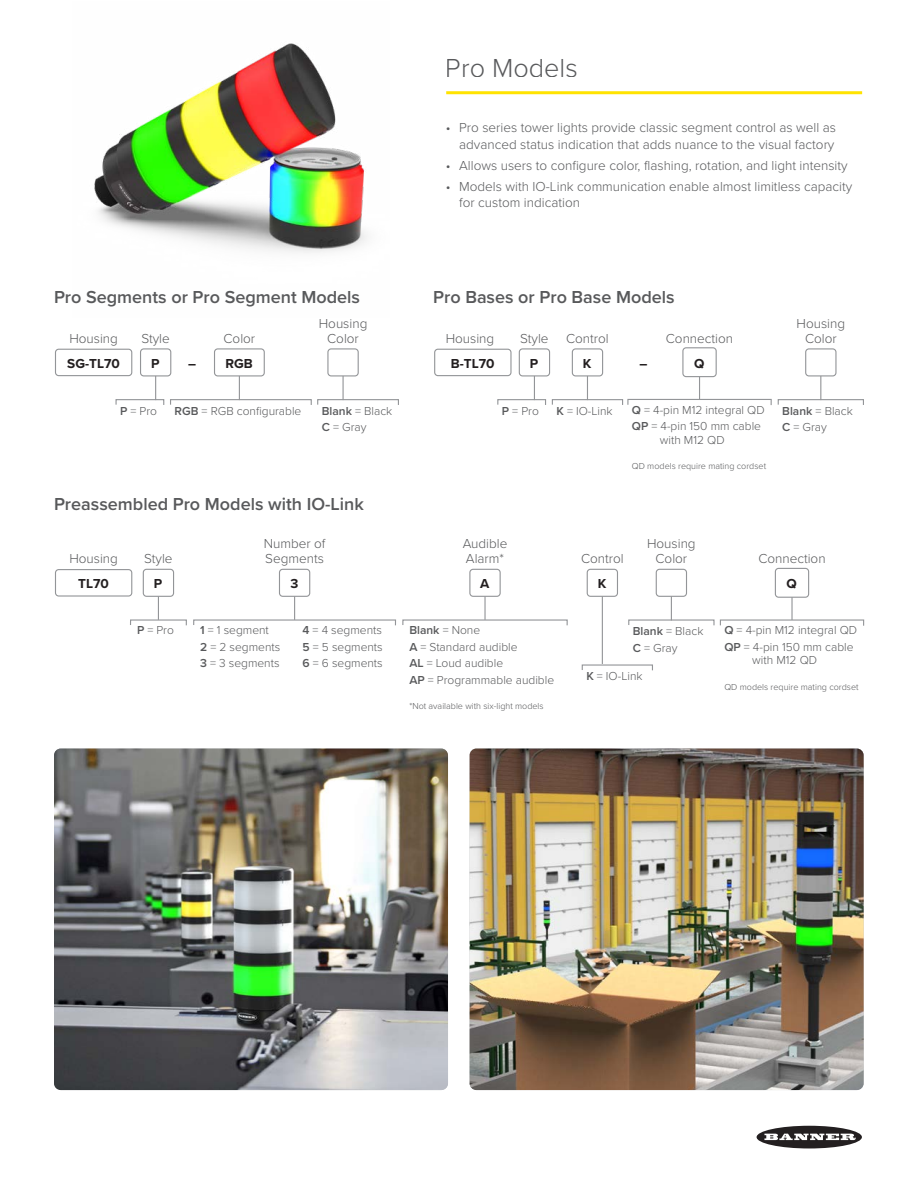
<style>
.page{position:relative;width:918px;height:1188px;background:#fff}
.page>*{position:absolute;margin:0;border:0;box-sizing:border-box;transform-origin:0 0}
.t1{font:300 27px "Proxima Nova";color:#58595b}
.t2{font:600 18px "Proxima Nova";color:#58595b}
.t3{font:300 13.5px/15px "Proxima Nova";color:#58595b}
.t4{font:700 13.5px "Proxima Nova";color:#231f20}
.t5{font:300 12px/16.5px "Proxima Nova";color:#58595b}
.t6{font:300 9px "Proxima Nova";color:#58595b}
.s1{font-weight:600}
</style>
<div class="page">
<div style="left:757px;top:1126px;width:105px;height:22px;background:#231f20;border-radius:50%"></div>
<svg style="left:764px;top:1134px;width:92px;height:6px"></svg>
<img style="left:94px;top:43px;width:273px;height:210px">
<hr style="left:294px;top:579px;width:1px;height:41px;background:#939598">
<hr style="left:484px;top:579px;width:2px;height:41px;background:#939598">
<hr style="left:158px;top:579px;width:1px;height:41px;background:#939598">
<div style="left:193px;top:619px;width:203px;height:7px;border:1px solid #939598"></div>
<div style="left:402px;top:619px;width:166px;height:7px;border:1px solid #939598"></div>
<div style="left:130px;top:619px;width:57px;height:7px;border:1px solid #939598"></div>
<hr style="left:671px;top:584px;width:1px;height:36px;background:#939598">
<hr style="left:602px;top:584px;width:1px;height:80px;background:#939598">
<hr style="left:239px;top:363px;width:1px;height:37px;background:#939598">
<hr style="left:343px;top:363px;width:1px;height:37px;background:#939598">
<hr style="left:820px;top:363px;width:1px;height:37px;background:#939598">
<hr style="left:155px;top:363px;width:1px;height:37px;background:#939598">
<hr style="left:534px;top:363px;width:1px;height:37px;background:#939598">
<hr style="left:587px;top:363px;width:1px;height:37px;background:#939598">
<div style="left:628px;top:619px;width:87px;height:7px;border:1px solid #939598"></div>
<div style="left:582px;top:664px;width:71px;height:7px;border:1px solid #939598"></div>
<div style="left:170px;top:399px;width:142px;height:7px;border:1px solid #939598"></div>
<div style="left:317px;top:399px;width:82px;height:7px;border:1px solid #939598"></div>
<div style="left:778px;top:399px;width:86px;height:7px;border:1px solid #939598"></div>
<div style="left:116px;top:399px;width:48px;height:7px;border:1px solid #939598"></div>
<div style="left:497px;top:399px;width:49px;height:7px;border:1px solid #939598"></div>
<div style="left:552px;top:399px;width:71px;height:7px;border:1px solid #939598"></div>
<div style="left:656px;top:569px;width:31px;height:27px;background:#fff;border-radius:3px"></div>
<div style="left:656px;top:569px;width:31px;height:28px;border:1px solid #939598;border-radius:3px"></div>
<div style="left:587px;top:569px;width:30px;height:27px;background:#fff;border-radius:3px"></div>
<div style="left:587px;top:569px;width:31px;height:28px;border:1px solid #939598;border-radius:3px"></div>
<div style="left:215px;top:349px;width:49px;height:27px;background:#fff;border-radius:3px"></div>
<div style="left:214px;top:348px;width:51px;height:28px;border:1px solid #939598;border-radius:3px"></div>
<div style="left:328px;top:349px;width:30px;height:27px;background:#fff;border-radius:3px"></div>
<div style="left:327px;top:348px;width:32px;height:28px;border:1px solid #939598;border-radius:3px"></div>
<div style="left:806px;top:349px;width:30px;height:27px;background:#fff;border-radius:3px"></div>
<div style="left:805px;top:348px;width:32px;height:28px;border:1px solid #939598;border-radius:3px"></div>
<div style="left:141px;top:349px;width:30px;height:27px;background:#fff;border-radius:3px"></div>
<div style="left:140px;top:348px;width:31px;height:28px;border:1px solid #939598;border-radius:3px"></div>
<div style="left:519px;top:349px;width:31px;height:27px;background:#fff;border-radius:3px"></div>
<div style="left:519px;top:348px;width:31px;height:28px;border:1px solid #939598;border-radius:3px"></div>
<div style="left:572px;top:349px;width:31px;height:27px;background:#fff;border-radius:3px"></div>
<div style="left:572px;top:348px;width:31px;height:28px;border:1px solid #939598;border-radius:3px"></div>
<hr style="left:791px;top:581px;width:2px;height:39px;background:#939598">
<div style="left:720px;top:619px;width:144px;height:7px;border:1px solid #939598"></div>
<div style="left:775px;top:568px;width:34px;height:29px;background:#fff;border-radius:3px"></div>
<div style="left:775px;top:568px;width:34px;height:30px;border:1px solid #939598;border-radius:3px"></div>
<div style="left:55px;top:569px;width:77px;height:28px;border:1px solid #939598;border-radius:3px"></div>
<div style="left:55px;top:349px;width:77px;height:27px;border:1px solid #939598;border-radius:3px"></div>
<div style="left:434px;top:349px;width:78px;height:27px;border:1px solid #939598;border-radius:3px"></div>
<div style="left:279px;top:569px;width:31px;height:27px;background:#fff;border-radius:3px"></div>
<div style="left:279px;top:569px;width:31px;height:28px;border:1px solid #939598;border-radius:3px"></div>
<div style="left:470px;top:569px;width:30px;height:27px;background:#fff;border-radius:3px"></div>
<div style="left:469px;top:569px;width:32px;height:28px;border:1px solid #939598;border-radius:3px"></div>
<div style="left:143px;top:569px;width:31px;height:27px;background:#fff;border-radius:3px"></div>
<div style="left:143px;top:569px;width:31px;height:28px;border:1px solid #939598;border-radius:3px"></div>
<hr style="left:699px;top:361px;width:1px;height:38px;background:#939598">
<div style="left:627px;top:399px;width:145px;height:7px;border:1px solid #939598"></div>
<div style="left:683px;top:348px;width:33px;height:29px;background:#fff;border-radius:3px"></div>
<div style="left:682px;top:347px;width:35px;height:30px;border:1px solid #939598;border-radius:3px"></div>
<hr style="left:446px;top:91px;width:416px;height:3px;background:#ffe300">
<img style="left:54px;top:749px;width:394px;height:341px">
<img style="left:470px;top:749px;width:394px;height:341px">
<h1 class="t1" style="left:446px;top:48px;width:134px">Pro Models</h1>
<p class="t3" style="left:446px;top:119px;width:392px;line-height:16.5px;text-align:right">• Pro series tower lights provide classic segment control as well as advanced status indication that adds nuance to the visual factory</p>
<p class="t3" style="left:446px;top:157px;width:404px">• Allows users to configure color, flashing, rotation, and light intensity</p>
<p class="t3" style="left:459px;top:177px;width:395px;line-height:16.5px;text-indent:-14px">• Models with IO-Link communication enable almost limitless capacity for custom indication</p>
<h2 class="t2" style="left:54px;top:284px;width:308px">Pro Segments or Pro Segment Models</h2>
<h2 class="t2" style="left:433px;top:284px;width:243px">Pro Bases or Pro Base Models</h2>
<p class="t3" style="left:319px;top:315px;width:50px;text-align:center">Housing<br>Color</p>
<p class="t3" style="left:797px;top:315px;width:50px">Housing</p>
<p class="t3" style="left:666px;top:330px;width:69px">Connection</p>
<p class="t3" style="left:142px;top:330px;width:30px">Style</p>
<p class="t3" style="left:520px;top:330px;width:30px">Style</p>
<p class="t3" style="left:566px;top:330px;width:44px">Control</p>
<p class="t3" style="left:805px;top:330px;width:33px">Color</p>
<p class="t3" style="left:224px;top:330px;width:33px">Color</p>
<p class="t3" style="left:69px;top:330px;width:50px">Housing</p>
<p class="t3" style="left:446px;top:330px;width:50px">Housing</p>
<p class="t4" style="left:67px;top:353px;width:54px">SG-TL70</p>
<p class="t4" style="left:451px;top:353px;width:45px">B-TL70</p>
<p class="t4" style="left:151px;top:353px;width:10px">P</p>
<p class="t4" style="left:225px;top:353px;width:29px">RGB</p>
<p class="t4" style="left:530px;top:353px;width:10px">P</p>
<p class="t4" style="left:583px;top:353px;width:10px">K</p>
<p class="t4" style="left:188px;top:353px;width:10px">–</p>
<p class="t4" style="left:639px;top:353px;width:10px">–</p>
<p class="t4" style="left:694px;top:353px;width:12px">Q</p>
<p class="t5" style="left:632px;top:401px;width:134px"><span class="s1">Q</span> = 4-pin M12 integral QD<br><span class="s1">QP</span> = 4-pin 150 mm cable</p>
<p class="t5" style="left:660px;top:431px;width:66px">with M12 QD</p>
<p class="t6" style="left:632px;top:459px;width:136px">QD models require mating cordset</p>
<p class="t5" style="left:120px;top:402px;width:38px"><span class="s1">P</span> = Pro</p>
<p class="t5" style="left:502px;top:402px;width:38px"><span class="s1">P</span> = Pro</p>
<p class="t5" style="left:556px;top:402px;width:58px"><span class="s1">K</span> = IO-Link</p>
<p class="t5" style="left:175px;top:402px;width:128px"><span class="s1">RGB</span> = RGB configurable</p>
<p class="t5" style="left:322px;top:402px;width:72px"><span class="s1">Blank</span> = Black<br><span class="s1">C</span> = Gray</p>
<p class="t5" style="left:782px;top:402px;width:72px"><span class="s1">Blank</span> = Black<br><span class="s1">C</span> = Gray</p>
<h2 class="t2" style="left:54px;top:490px;width:311px">Preassembled Pro Models with IO-Link</h2>
<p class="t3" style="left:69px;top:551px;width:50px">Housing</p>
<p class="t3" style="left:264px;top:536px;width:63px">Number of<br>Segments</p>
<p class="t3" style="left:463px;top:536px;width:46px">Audible</p>
<p class="t3" style="left:144px;top:551px;width:30px">Style</p>
<p class="t3" style="left:466px;top:551px;width:40px">Alarm*</p>
<p class="t3" style="left:647px;top:536px;width:50px">Housing</p>
<p class="t3" style="left:581px;top:551px;width:44px">Control</p>
<p class="t3" style="left:656px;top:551px;width:33px">Color</p>
<p class="t3" style="left:758px;top:551px;width:69px">Connection</p>
<p class="t4" style="left:78px;top:574px;width:32px">TL70</p>
<p class="t4" style="left:154px;top:574px;width:10px">P</p>
<p class="t4" style="left:290px;top:574px;width:9px">3</p>
<p class="t4" style="left:480px;top:574px;width:11px">A</p>
<p class="t4" style="left:598px;top:574px;width:10px">K</p>
<p class="t4" style="left:787px;top:574px;width:12px">Q</p>
<p class="t5" style="left:137px;top:622px;width:38px"><span class="s1">P</span> = Pro</p>
<p class="t5" style="left:200px;top:622px;width:82px"><span class="s1">1</span> = 1 segment<br><span class="s1">2</span> = 2 segments<br><span class="s1">3</span> = 3 segments</p>
<p class="t5" style="left:303px;top:622px;width:82px;text-align:justify"><span class="s1">4</span> = 4 segments <span class="s1">5</span> = 5 segments <span class="s1">6</span> = 6 segments</p>
<p class="t5" style="left:409px;top:622px;width:146px"><span class="s1">Blank</span> = None<br><span class="s1">A</span> = Standard audible<br><span class="s1">AL</span> = Loud audible<br><span class="s1">AP</span> = Programmable audible</p>
<p class="t6" style="left:409px;top:700px;width:136px">*Not available with six-light models</p>
<p class="t5" style="left:633px;top:622px;width:72px"><span class="s1">Blank</span> = Black<br><span class="s1">C</span> = Gray</p>
<p class="t5" style="left:586px;top:667px;width:58px"><span class="s1">K</span> = IO-Link</p>
<p class="t5" style="left:724px;top:621px;width:134px"><span class="s1">Q</span> = 4-pin M12 integral QD<br><span class="s1">QP</span> = 4-pin 150 mm cable</p>
<p class="t5" style="left:752px;top:651px;width:66px">with M12 QD</p>
<p class="t6" style="left:724px;top:680px;width:136px">QD models require mating cordset</p>
</div>
